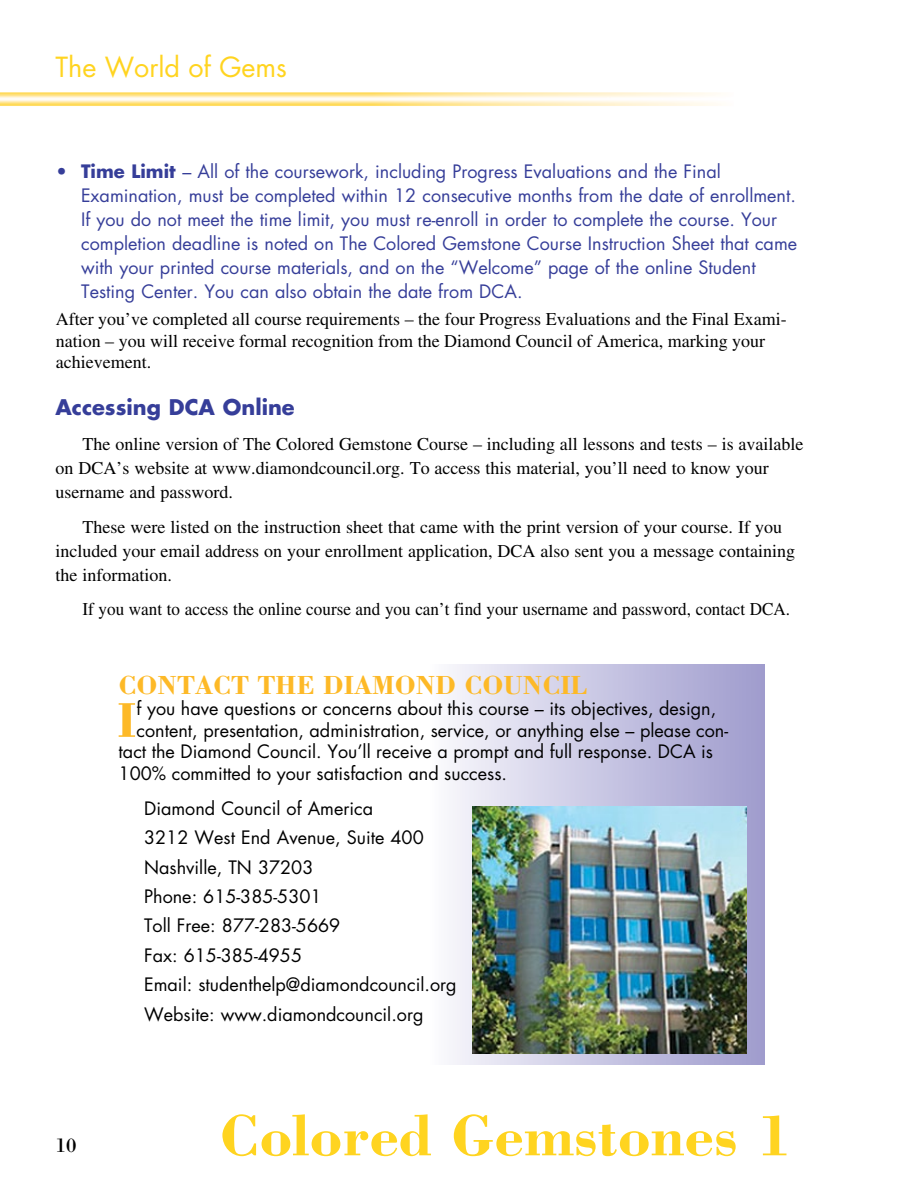
<style>
.page{position:relative;width:918px;height:1188px;background:#fff}
.page>*{position:absolute;margin:0;border:0;box-sizing:border-box;transform-origin:0 0}
.t1{font:700 60px "Bodoni";color:#ffd420}
.t2{font:700 50.4px "Bodoni";color:#fdb927}
.t3{font:700 27px "Bodoni";color:#fdb927}
.t4{font:27px "Futura";color:#ffd420}
.t5{font:700 21px "Futura";color:#363e99}
.t6{font:21px "Bodoni";color:#000}
.t7{font:18px/24px "Times";color:#000}
.t8{font:18px/29.4px "Futura";color:#000}
.t9{font:18px/24px "Futura";color:#363e99}
.t10{font:18px "Times";color:#000;scale:.95 1}
.s1{font-weight:700}
</style>
<div class="page">
<img style="left:0;top:92px;width:721px;height:14px">
<div style="left:430px;top:665px;width:335px;height:399px;background:linear-gradient(to right,#f8f8fb,#9b98ca)"></div>
<img style="left:472px;top:807px;width:275px;height:246px">
<h3 class="t4" style="left:56px;top:48px;width:233px">The World of Gems</h3>
<p class="t9" style="left:81px;top:159px;width:718px;text-indent:-26px"><span class="s1">• Time Limit</span> – All of the coursework, including Progress Evaluations and the Final Examination, must be completed within 12 consecutive months from the date of enrollment.<br>If you do not meet the time limit, you must re-enroll in order to complete the course. Your completion deadline is noted on The Colored Gemstone Course Instruction Sheet that came with your printed course materials, and on the “Welcome” page of the online Student Testing Center. You can also obtain the date from DCA.</p>
<p class="t7" style="left:56px;top:308px;width:732px;line-height:21.6px">After you’ve completed all course requirements – the four Progress Evaluations and the Final Exami&shy;nation – you will receive formal recognition from the Diamond Council of America, marking your achievement.</p>
<p class="t5" style="left:56px;top:392px;width:241px">Accessing DCA Online</p>
<p class="t7" style="left:56px;top:432px;width:750px;text-indent:27px">The online version of The Colored Gemstone Course – including all lessons and tests – is available on DCA’s website at www.diamondcouncil.org. To access this material, you’ll need to know your username and password.</p>
<p class="t7" style="left:56px;top:514px;width:741px;text-indent:27px">These were listed on the instruction sheet that came with the print version of your course. If you included your email address on your enrollment application, DCA also sent you a message containing the information.</p>
<p class="t10" style="left:82px;top:599px;width:746px">If you want to access the online course and you can’t find your username and password, contact DCA.</p>
<p class="t6" style="left:56px;top:1132px;width:22px">10</p>
<h3 class="t3" style="left:119px;top:668px;width:470px">CONTACT THE DIAMOND COUNCIL</h3>
<h2 class="t2" style="left:117px;top:689px;width:21px">I</h2>
<p class="t8" style="left:137px;top:694px;width:581px">f you have questions or concerns about this course – its objectives, design,</p>
<p class="t8" style="left:137px;top:715px;width:593px">content, presentation, administration, service, or anything else – please con-</p>
<p class="t8" style="left:119px;top:737px;width:596px">tact the Diamond Council. You’ll receive a prompt and full response. DCA is</p>
<p class="t8" style="left:119px;top:758px;width:390px">100% committed to your satisfaction and success.</p>
<p class="t8" style="left:144px;top:793px;width:314px">Diamond Council of America<br>3212 West End Avenue, Suite 400<br>Nashville, TN 37203<br>Phone: 615-385-5301<br>Toll Free: 877-283-5669<br>Fax: 615-385-4955<br>Email: studenthelp@diamondcouncil.org<br>Website: www.diamondcouncil.org</p>
<h1 class="t1" style="left:219px;top:1098px;width:575px">Colored Gemstones 1</h1>
</div>
